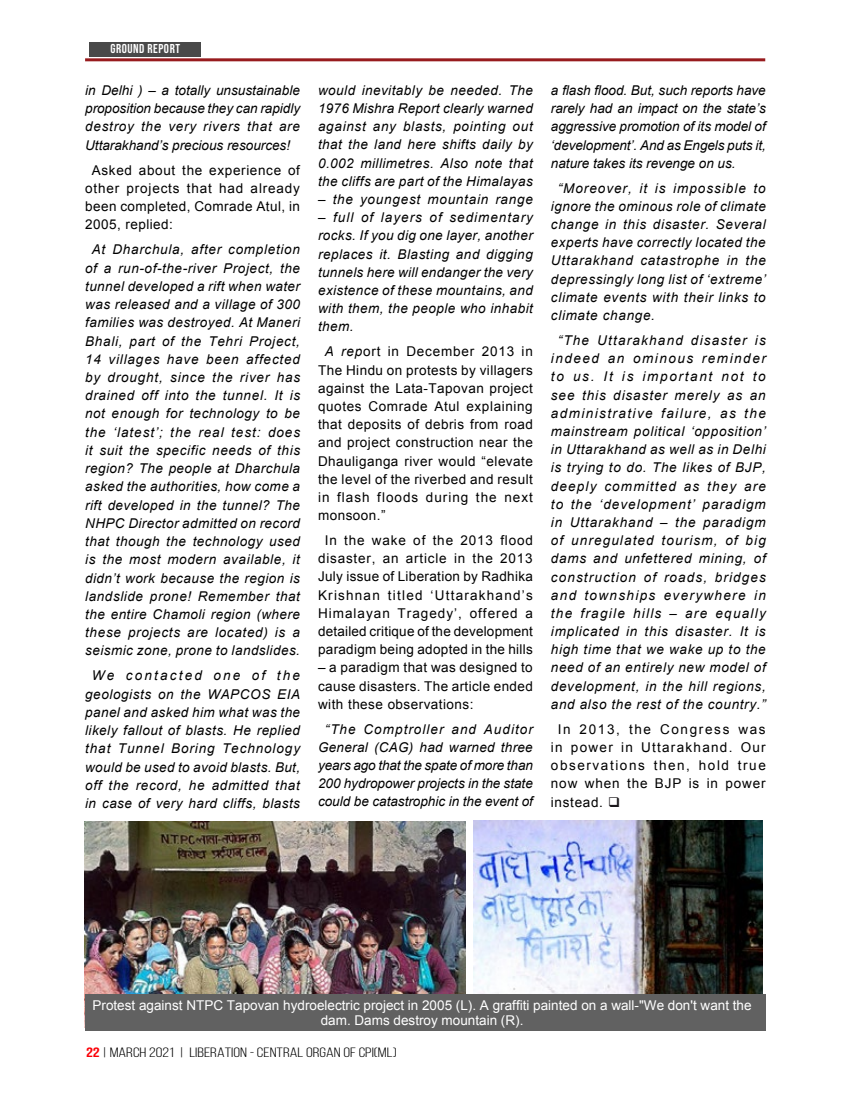
<style>
.page{position:relative;width:851px;height:1106px;background:#fff}
.page>*{position:absolute;margin:0;border:0;box-sizing:border-box;transform-origin:0 0}
.t1{font:italic 13.5px/18.1px "Arial";letter-spacing:.045em;color:#000;text-align:justify}
.t2{font:italic 13.5px/18.1px "Arial";letter-spacing:.07em;color:#000;text-align:center}
.t3{font:13.5px/18.1px "Arial";letter-spacing:.035em;color:#000;text-align:justify}
.t4{font:13.5px/18.1px "Arial";letter-spacing:.06em;color:#000;text-align:center}
.t5{font:italic 13.5px/18.1px "Arial";color:#000;text-align:center}
.t6{font:13.5px/15px "Arial";color:#fff;text-align:center}
.t7{font:13.5px "Bebas Neue";color:#000;scale:1.3 1}
.t8{font:12.9px "Bebas Neue";letter-spacing:.04em;color:#fff}
.s1{font-style:italic}
.s2{color:#1a171b}
.s3{font-weight:700;color:#fb0007}
</style>
<div class="page">
<hr style="left:85px;top:58px;width:680px;height:3px;background:#981b1e">
<div style="left:89px;top:43px;width:112px;height:14px;background:#494949"></div>
<img style="left:84px;top:821px;width:381px;height:206px">
<img style="left:473px;top:820px;width:289px;height:174px">
<div style="left:85px;top:994px;width:680px;height:36px;background:#616161"></div>
<p class="t8" style="left:110px;top:42px;width:71px">GROUND REPORT</p>
<p class="t1" style="left:85px;top:81px;width:216px">in Delhi ) – a totally unsustainable proposition because they can rapidly destroy the very rivers that are Uttarakhand’s precious resources!</p>
<p class="t3" style="left:85px;top:161px;width:216px;text-indent:7px">Asked about the experience of other projects that had already been completed, Comrade Atul, in 2005, replied:</p>
<p class="t1" style="left:85px;top:241px;width:216px;text-align:center">At Dharchula, after completion of a run-of-the-river Project, the tunnel developed a rift when water was released and a village of 300 families was destroyed. At Maneri<br>Bhali, part of the Tehri Project,<br>14 villages have been affected by drought, since the river has drained off into the tunnel. It is not enough for technology to be the ‘latest’; the real test: does it suit the specific needs of this region? The people at Dharchula asked the authorities, how come a rift developed in the tunnel? The<br>NHPC Director admitted on record that though the technology used is the most modern available, it didn’t work because the region is landslide prone! Remember that the entire Chamoli region (where these projects are located) is a seismic zone, prone to landslides.</p>
<p class="t1" style="left:85px;top:667px;width:216px;text-align:center">We contacted one of the geologists on the WAPCOS EIA panel and asked him what was the likely fallout of blasts. He replied that Tunnel Boring Technology would be used to avoid blasts. But, off the record, he admitted that in case of very hard cliffs, blasts</p>
<p class="t1" style="left:318px;top:81px;width:216px">would inevitably be needed. The 1976 Mishra Report clearly warned against any blasts, pointing out that the land here shifts daily by 0.002 millimetres. Also note that the cliffs are part of the Himalayas</p>
<p class="t1" style="left:318px;top:190px;width:216px">– the youngest mountain range</p>
<p class="t1" style="left:318px;top:209px;width:216px">– full of layers of sedimentary rocks. If you dig one layer, another replaces it. Blasting and digging tunnels here will endanger the very existence of these mountains, and with them, the people who inhabit them.</p>
<p class="t3" style="left:318px;top:343px;width:216px;text-indent:7px"><span class="s1">A rep</span>ort in December 2013 in The Hindu on protests by villagers against the Lata-Tapovan project quotes Comrade Atul explaining that deposits of debris from road and project construction near the Dhauliganga river would “elevate the level of the riverbed and result in flash floods during the next monsoon.”</p>
<p class="t4" style="left:318px;top:531px;width:216px">In the wake of the 2013 flood disaster, an article in the 2013<br>July issue of Liberation by Radhika Krishnan titled ‘Uttarakhand’s Himalayan Tragedy’, offered a detailed critique of the development paradigm being adopted in the hills</p>
<p class="t3" style="left:318px;top:658px;width:216px">– a paradigm that was designed to cause disasters. The article ended with these observations:</p>
<p class="t5" style="left:318px;top:720px;width:216px">“The Comptroller and Auditor General (CAG) had warned three years ago that the spate of more than 200 hydropower projects in the state could be catastrophic in the event of</p>
<p class="t1" style="left:551px;top:81px;width:216px">a flash flood. But, such reports have rarely had an impact on the state’s aggressive promotion of its model of ‘development’. And as Engels puts it, nature takes its revenge on us.</p>
<p class="t1" style="left:551px;top:179px;width:216px;text-indent:7px">“Moreover, it is impossible to ignore the ominous role of climate change in this disaster. Several experts have correctly located the Uttarakhand catastrophe in the depressingly long list of ‘extreme’ climate events with their links to climate change.</p>
<p class="t2" style="left:551px;top:331px;width:216px">“The Uttarakhand disaster is indeed an ominous reminder to us. It is important not to see this disaster merely as an administrative failure, as the mainstream political ‘opposition’ in Uttarakhand as well as in Delhi is trying to do. The likes of BJP, deeply committed as they are to the ‘development’ paradigm in Uttarakhand – the paradigm of unregulated tourism, of big dams and unfettered mining, of construction of roads, bridges and townships everywhere in the fragile hills – are equally implicated in this disaster. It is high time that we wake up to the need of an entirely new model of development, in the hill regions, and also the rest of the country.”</p>
<p class="t3" style="left:551px;top:720px;width:216px;text-indent:7px">In 2013, the Congress was in power in Uttarakhand. Our observations then, hold true now when the BJP is in power instead. <span class="s2">❑</span></p>
<p class="t6" style="left:92px;top:997px;width:660px">Protest against NTPC Tapovan hydroelectric project in 2005 (L). A graffiti painted on a wall-"We don't want the dam. Dams destroy mountain (R).</p>
<p class="t7" style="left:86px;top:1044px;width:240px"><span class="s3">22</span> | MARCH 2021 | LIBERATION - CENTRAL ORGAN OF CPI(ML)</p>
</div>
